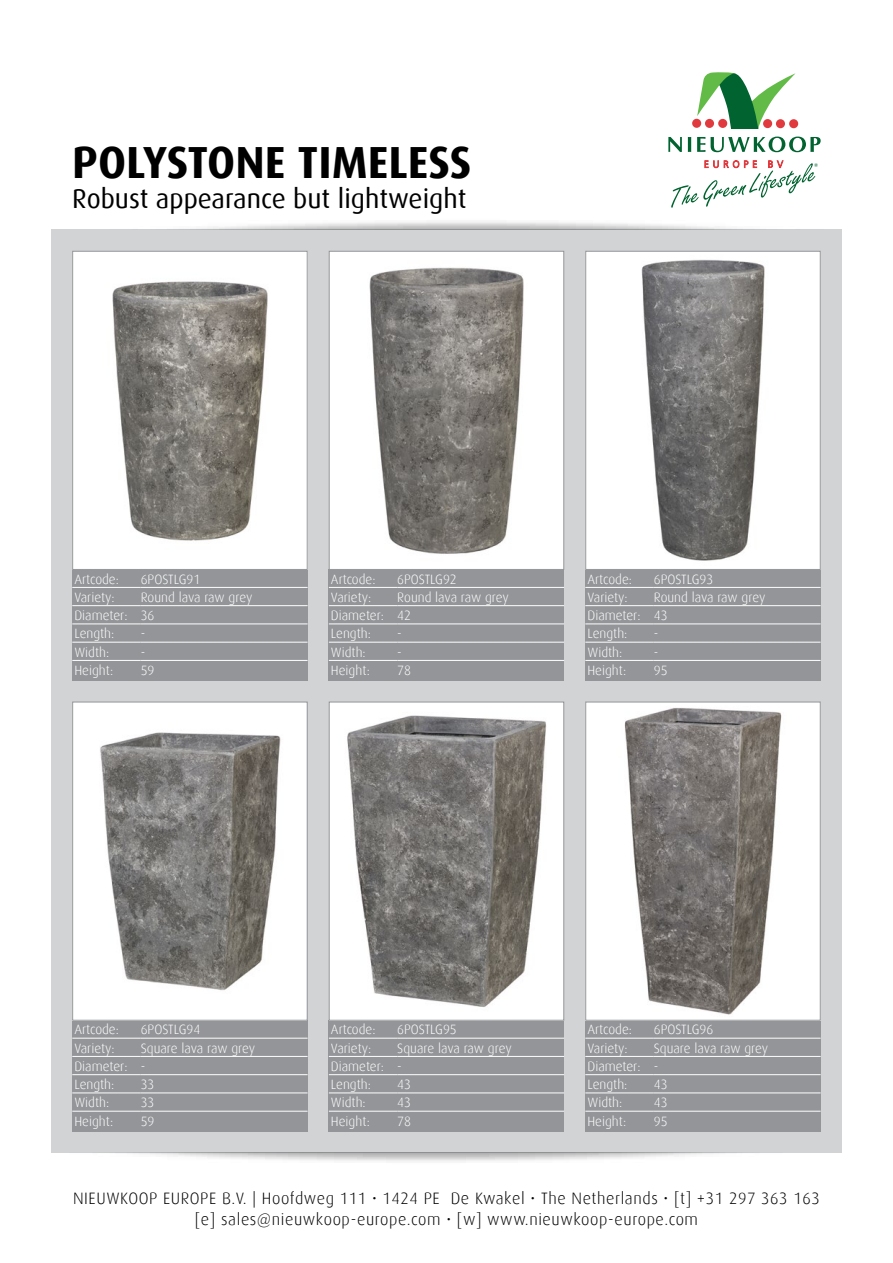
<style>
.page{position:relative;width:893px;height:1263px;background:#fff}
.page>*{position:absolute;margin:0;border:0;box-sizing:border-box;transform-origin:0 0}
.t1{font:700 45px "Dax";color:#000}
.t2{font:27px "Dax";color:#000}
.t3{font:300 16.5px/21px "Dax";letter-spacing:.035em;color:#000;text-align:center}
.t4{font:300 13.5px/18.3px "Dax";color:#fff}
</style>
<div class="page">
<div style="left:51px;top:230px;width:791px;height:923px;background:#d1d3d4"></div>
<svg style="left:697px;top:72px;width:98px;height:57px"></svg>
<div style="left:692px;top:119px;width:9px;height:9px;background:#e03a3e;border-radius:50%"></div>
<div style="left:705px;top:119px;width:9px;height:9px;background:#e03a3e;border-radius:50%"></div>
<div style="left:718px;top:119px;width:9px;height:9px;background:#e03a3e;border-radius:50%"></div>
<div style="left:763px;top:119px;width:9px;height:9px;background:#e03a3e;border-radius:50%"></div>
<div style="left:776px;top:119px;width:9px;height:9px;background:#e03a3e;border-radius:50%"></div>
<div style="left:789px;top:119px;width:9px;height:9px;background:#e03a3e;border-radius:50%"></div>
<svg style="left:668px;top:137px;width:14px;height:15px"></svg>
<svg style="left:688px;top:137px;width:3px;height:15px"></svg>
<svg style="left:697px;top:137px;width:8px;height:15px"></svg>
<svg style="left:711px;top:137px;width:110px;height:15px"></svg>
<svg style="left:671px;top:160px;width:147px;height:48px"></svg>
<div style="left:72px;top:569px;width:236px;height:111px;background:#939598"></div>
<img style="left:74px;top:253px;width:232px;height:315px">
<div style="left:72px;top:251px;width:236px;height:319px;border:1px solid #939598"></div>
<hr style="left:72px;top:587px;width:69px;height:1px;background:#fff">
<hr style="left:141px;top:587px;width:167px;height:1px;background:#fff">
<hr style="left:72px;top:605px;width:69px;height:1px;background:#fff">
<hr style="left:141px;top:605px;width:167px;height:1px;background:#fff">
<hr style="left:72px;top:624px;width:69px;height:1px;background:#fff">
<hr style="left:141px;top:624px;width:167px;height:1px;background:#fff">
<hr style="left:72px;top:642px;width:69px;height:1px;background:#fff">
<hr style="left:141px;top:642px;width:167px;height:1px;background:#fff">
<hr style="left:72px;top:660px;width:69px;height:1px;background:#fff">
<hr style="left:141px;top:660px;width:167px;height:1px;background:#fff">
<div style="left:72px;top:1020px;width:236px;height:111px;background:#939598"></div>
<img style="left:76px;top:704px;width:228px;height:314px">
<div style="left:72px;top:702px;width:236px;height:318px;border:1px solid #939598"></div>
<hr style="left:72px;top:1038px;width:69px;height:1px;background:#fff">
<hr style="left:141px;top:1038px;width:167px;height:1px;background:#fff">
<hr style="left:72px;top:1056px;width:69px;height:1px;background:#fff">
<hr style="left:141px;top:1056px;width:167px;height:1px;background:#fff">
<hr style="left:72px;top:1074px;width:69px;height:1px;background:#fff">
<hr style="left:141px;top:1074px;width:167px;height:1px;background:#fff">
<hr style="left:72px;top:1093px;width:69px;height:1px;background:#fff">
<hr style="left:141px;top:1093px;width:167px;height:1px;background:#fff">
<hr style="left:72px;top:1111px;width:69px;height:1px;background:#fff">
<hr style="left:141px;top:1111px;width:167px;height:1px;background:#fff">
<div style="left:329px;top:569px;width:235px;height:111px;background:#939598"></div>
<img style="left:331px;top:253px;width:231px;height:315px">
<div style="left:329px;top:251px;width:235px;height:319px;border:1px solid #939598"></div>
<hr style="left:329px;top:587px;width:68px;height:1px;background:#fff">
<hr style="left:397px;top:587px;width:167px;height:1px;background:#fff">
<hr style="left:329px;top:605px;width:68px;height:1px;background:#fff">
<hr style="left:397px;top:605px;width:167px;height:1px;background:#fff">
<hr style="left:329px;top:624px;width:68px;height:1px;background:#fff">
<hr style="left:397px;top:624px;width:167px;height:1px;background:#fff">
<hr style="left:329px;top:642px;width:68px;height:1px;background:#fff">
<hr style="left:397px;top:642px;width:167px;height:1px;background:#fff">
<hr style="left:329px;top:660px;width:68px;height:1px;background:#fff">
<hr style="left:397px;top:660px;width:167px;height:1px;background:#fff">
<div style="left:329px;top:1020px;width:235px;height:111px;background:#939598"></div>
<img style="left:331px;top:704px;width:231px;height:314px">
<div style="left:329px;top:702px;width:235px;height:318px;border:1px solid #939598"></div>
<hr style="left:329px;top:1038px;width:68px;height:1px;background:#fff">
<hr style="left:397px;top:1038px;width:167px;height:1px;background:#fff">
<hr style="left:329px;top:1056px;width:68px;height:1px;background:#fff">
<hr style="left:397px;top:1056px;width:167px;height:1px;background:#fff">
<hr style="left:329px;top:1074px;width:68px;height:1px;background:#fff">
<hr style="left:397px;top:1074px;width:167px;height:1px;background:#fff">
<hr style="left:329px;top:1093px;width:68px;height:1px;background:#fff">
<hr style="left:397px;top:1093px;width:167px;height:1px;background:#fff">
<hr style="left:329px;top:1111px;width:68px;height:1px;background:#fff">
<hr style="left:397px;top:1111px;width:167px;height:1px;background:#fff">
<div style="left:585px;top:569px;width:236px;height:111px;background:#939598"></div>
<img style="left:587px;top:253px;width:232px;height:315px">
<div style="left:585px;top:251px;width:236px;height:319px;border:1px solid #939598"></div>
<hr style="left:585px;top:587px;width:69px;height:1px;background:#fff">
<hr style="left:654px;top:587px;width:167px;height:1px;background:#fff">
<hr style="left:585px;top:605px;width:69px;height:1px;background:#fff">
<hr style="left:654px;top:605px;width:167px;height:1px;background:#fff">
<hr style="left:585px;top:624px;width:69px;height:1px;background:#fff">
<hr style="left:654px;top:624px;width:167px;height:1px;background:#fff">
<hr style="left:585px;top:642px;width:69px;height:1px;background:#fff">
<hr style="left:654px;top:642px;width:167px;height:1px;background:#fff">
<hr style="left:585px;top:660px;width:69px;height:1px;background:#fff">
<hr style="left:654px;top:660px;width:167px;height:1px;background:#fff">
<div style="left:585px;top:1020px;width:236px;height:111px;background:#939598"></div>
<img style="left:587px;top:704px;width:232px;height:314px">
<div style="left:585px;top:702px;width:236px;height:318px;border:1px solid #939598"></div>
<hr style="left:585px;top:1038px;width:69px;height:1px;background:#fff">
<hr style="left:654px;top:1038px;width:167px;height:1px;background:#fff">
<hr style="left:585px;top:1056px;width:69px;height:1px;background:#fff">
<hr style="left:654px;top:1056px;width:167px;height:1px;background:#fff">
<hr style="left:585px;top:1074px;width:69px;height:1px;background:#fff">
<hr style="left:654px;top:1074px;width:167px;height:1px;background:#fff">
<hr style="left:585px;top:1093px;width:69px;height:1px;background:#fff">
<hr style="left:654px;top:1093px;width:167px;height:1px;background:#fff">
<hr style="left:585px;top:1111px;width:69px;height:1px;background:#fff">
<hr style="left:654px;top:1111px;width:167px;height:1px;background:#fff">
<h1 class="t1" style="left:72px;top:137px;width:401px">POLYSTONE TIMELESS</h1>
<h2 class="t2" style="left:72px;top:183px;width:396px">Robust appearance but lightweight</h2>
<p class="t4" style="left:74px;top:570px;width:46px">Artcode:</p>
<p class="t4" style="left:141px;top:570px;width:61px">6POSTLG91</p>
<p class="t4" style="left:74px;top:588px;width:42px">Variety:</p>
<p class="t4" style="left:74px;top:588px;width:179px;text-indent:66px">Round lava raw grey<br>Diameter: 36<br>Length:</p>
<p class="t4" style="left:141px;top:625px;width:6px">-</p>
<p class="t4" style="left:331px;top:570px;width:46px">Artcode:</p>
<p class="t4" style="left:397px;top:570px;width:61px">6POSTLG92</p>
<p class="t4" style="left:331px;top:588px;width:42px">Variety:</p>
<p class="t4" style="left:331px;top:588px;width:179px;text-indent:66px">Round lava raw grey<br>Diameter: 42<br>Length:</p>
<p class="t4" style="left:397px;top:625px;width:6px">-</p>
<p class="t4" style="left:587px;top:570px;width:46px">Artcode:</p>
<p class="t4" style="left:654px;top:570px;width:61px">6POSTLG93</p>
<p class="t4" style="left:587px;top:588px;width:42px">Variety:</p>
<p class="t4" style="left:587px;top:588px;width:179px;text-indent:66px">Round lava raw grey<br>Diameter: 43<br>Length:</p>
<p class="t4" style="left:654px;top:625px;width:6px">-</p>
<p class="t4" style="left:74px;top:643px;width:36px">Width:</p>
<p class="t4" style="left:141px;top:643px;width:6px">-</p>
<p class="t4" style="left:74px;top:661px;width:40px">Height:</p>
<p class="t4" style="left:141px;top:661px;width:15px">59</p>
<p class="t4" style="left:331px;top:643px;width:36px">Width:</p>
<p class="t4" style="left:397px;top:643px;width:6px">-</p>
<p class="t4" style="left:331px;top:661px;width:40px">Height:</p>
<p class="t4" style="left:397px;top:661px;width:15px">78</p>
<p class="t4" style="left:587px;top:643px;width:36px">Width:</p>
<p class="t4" style="left:654px;top:643px;width:6px">-</p>
<p class="t4" style="left:587px;top:661px;width:40px">Height:</p>
<p class="t4" style="left:654px;top:661px;width:15px">95</p>
<p class="t4" style="left:74px;top:1021px;width:46px">Artcode:</p>
<p class="t4" style="left:141px;top:1021px;width:61px">6POSTLG94</p>
<p class="t4" style="left:74px;top:1039px;width:42px">Variety:</p>
<p class="t4" style="left:74px;top:1039px;width:182px;text-indent:66px">Square lava raw grey<br>Diameter: -<br>Length:</p>
<p class="t4" style="left:141px;top:1075px;width:15px">33</p>
<p class="t4" style="left:331px;top:1021px;width:46px">Artcode:</p>
<p class="t4" style="left:397px;top:1021px;width:61px">6POSTLG95</p>
<p class="t4" style="left:331px;top:1039px;width:42px">Variety:</p>
<p class="t4" style="left:331px;top:1039px;width:182px;text-indent:66px">Square lava raw grey<br>Diameter: -<br>Length:</p>
<p class="t4" style="left:397px;top:1075px;width:15px">43</p>
<p class="t4" style="left:587px;top:1021px;width:46px">Artcode:</p>
<p class="t4" style="left:654px;top:1021px;width:61px">6POSTLG96</p>
<p class="t4" style="left:587px;top:1039px;width:42px">Variety:</p>
<p class="t4" style="left:587px;top:1039px;width:182px;text-indent:66px">Square lava raw grey<br>Diameter: -<br>Length:</p>
<p class="t4" style="left:654px;top:1075px;width:15px">43</p>
<p class="t4" style="left:74px;top:1094px;width:36px">Width:</p>
<p class="t4" style="left:141px;top:1094px;width:15px">33</p>
<p class="t4" style="left:74px;top:1112px;width:40px">Height:</p>
<p class="t4" style="left:141px;top:1112px;width:15px">59</p>
<p class="t4" style="left:331px;top:1094px;width:36px">Width:</p>
<p class="t4" style="left:397px;top:1094px;width:15px">43</p>
<p class="t4" style="left:331px;top:1112px;width:40px">Height:</p>
<p class="t4" style="left:397px;top:1112px;width:15px">78</p>
<p class="t4" style="left:587px;top:1094px;width:36px">Width:</p>
<p class="t4" style="left:654px;top:1094px;width:15px">43</p>
<p class="t4" style="left:587px;top:1112px;width:40px">Height:</p>
<p class="t4" style="left:654px;top:1112px;width:15px">95</p>
<p class="t3" style="left:73px;top:1187px;width:748px">NIEUWKOOP EUROPE B.V. | Hoofdweg 111 • 1424 PE De Kwakel • The Netherlands • [t] +31 297 363 163 [e] sales@nieuwkoop-europe.com • [w] www.nieuwkoop-europe.com</p>
</div>
